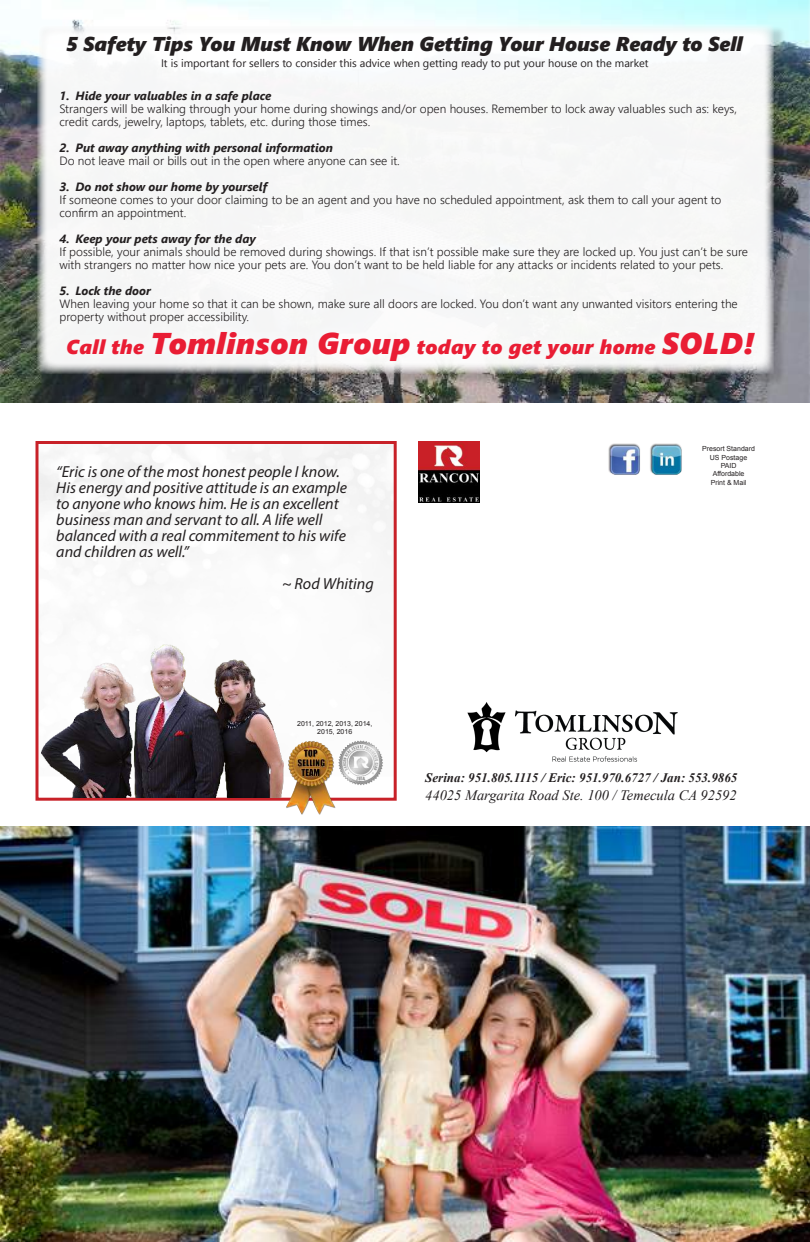
<style>
.page{position:relative;width:810px;height:1242px;background:#fff}
.page>*{position:absolute;margin:0;border:0;box-sizing:border-box;transform-origin:0 0}
.t1{font:italic 20px "Segoe UI Black";color:#231f20}
.t2{font:italic 20px "Segoe UI Black";letter-spacing:.02em;color:#e91d34}
.t3{font:italic 16px/16px "Myriad Pro";color:#231f20}
.t4{font:italic 14.4px "Times New Roman";color:#231f20}
.t5{font:italic 700 13px "Times New Roman";color:#231f20}
.t6{font:300 12px/13px "Segoe UI";color:#231f20}
.t7{font:italic 700 12px "Segoe UI";color:#231f20}
.t8{font:11px "Segoe UI";color:#231f20}
.t9{font:7px/8.4px "Arial";color:#231f20;text-align:center}
.s1{font-size:30px}
</style>
<div class="page">
<img style="left:0;top:0;width:810px;height:403px">
<img style="left:467px;top:702px;width:39px;height:50px">
<img style="left:515px;top:710px;width:163px;height:52px">
<img style="left:418px;top:441px;width:62px;height:61px">
<img style="left:0;top:826px;width:810px;height:416px">
<img style="left:40px;top:445px;width:353px;height:310px">
<div style="left:36px;top:441px;width:361px;height:360px;border:3px solid #c82128"></div>
<img style="left:42px;top:644px;width:241px;height:154px">
<img style="left:281px;top:737px;width:109px;height:78px">
<img style="left:608px;top:443px;width:74px;height:32px">
<div style="left:39px;top:26px;width:747px;height:361px;background:#231f20;opacity:.2"></div>
<div style="left:37px;top:24px;width:737px;height:350px;background:#f7f7f7"></div>
<div style="left:51px;top:316px;width:719px;height:60px;background:#fff;opacity:.75"></div>
<h1 class="t1" style="left:67px;top:29px;width:678px">5 Safety Tips You Must Know When Getting Your House Ready to Sell</h1>
<p class="t8" style="left:161px;top:55px;width:489px">It is important for sellers to consider this advice when getting ready to put your house on the market</p>
<p class="t7" style="left:60px;top:87px;width:213px">1. Hide your valuables in a safe place</p>
<p class="t6" style="left:60px;top:102px;width:679px">Strangers will be walking through your home during showings and/or open houses. Remember to lock away valuables such as: keys, credit cards, jewelry, laptops, tablets, etc. during those times.</p>
<p class="t7" style="left:60px;top:139px;width:275px">2. Put away anything with personal information</p>
<p class="t6" style="left:60px;top:154px;width:342px">Do not leave mail or bills out in the open where anyone can see it.</p>
<p class="t7" style="left:60px;top:178px;width:209px">3. Do not show our home by yourself</p>
<p class="t6" style="left:60px;top:193px;width:664px">If someone comes to your door claiming to be an agent and you have no scheduled appointment, ask them to call your agent to confirm an appointment.</p>
<p class="t7" style="left:60px;top:230px;width:198px">4. Keep your pets away for the day</p>
<p class="t6" style="left:60px;top:245px;width:690px">If possible, your animals should be removed during showings. If that isn’t possible make sure they are locked up. You just can’t be sure with strangers no matter how nice your pets are. You don’t want to be held liable for any attacks or incidents related to your pets.</p>
<p class="t7" style="left:60px;top:282px;width:93px">5. Lock the door</p>
<p class="t6" style="left:60px;top:297px;width:680px">When leaving your home so that it can be shown, make sure all doors are locked. You don’t want any unwanted visitors entering the property without proper accessibility.</p>
<h1 class="t2" style="left:67px;top:332px;width:689px">Call the <span class="s1">Tomlinson Group</span> today to get your home <span class="s1">SOLD!</span></h1>
<p class="t3" style="left:56px;top:464px;width:292px">“Eric is one of the most honest people I know.<br>His energy and positive attitude is an example to anyone who knows him. He is an excellent business man and servant to all. A life well balanced with a real commitement to his wife and children as well.”</p>
<h2 class="t3" style="left:282px;top:576px;width:93px">~ Rod Whiting</h2>
<p class="t9" style="left:297px;top:719px;width:77px">2011, 2012, 2013, 2014,<br>2015, 2016</p>
<p class="t9" style="left:702px;top:445px;width:54px">Presort Standard<br>US Postage<br>PAID<br>Affordable<br>Print &amp; Mail</p>
<p class="t5" style="left:425px;top:769px;width:314px">Serina: 951.805.1115 / Eric: 951.970.6727 / Jan: 553.9865</p>
<p class="t4" style="left:425px;top:785px;width:313px">44025 Margarita Road Ste. 100 / Temecula CA 92592</p>
</div>
